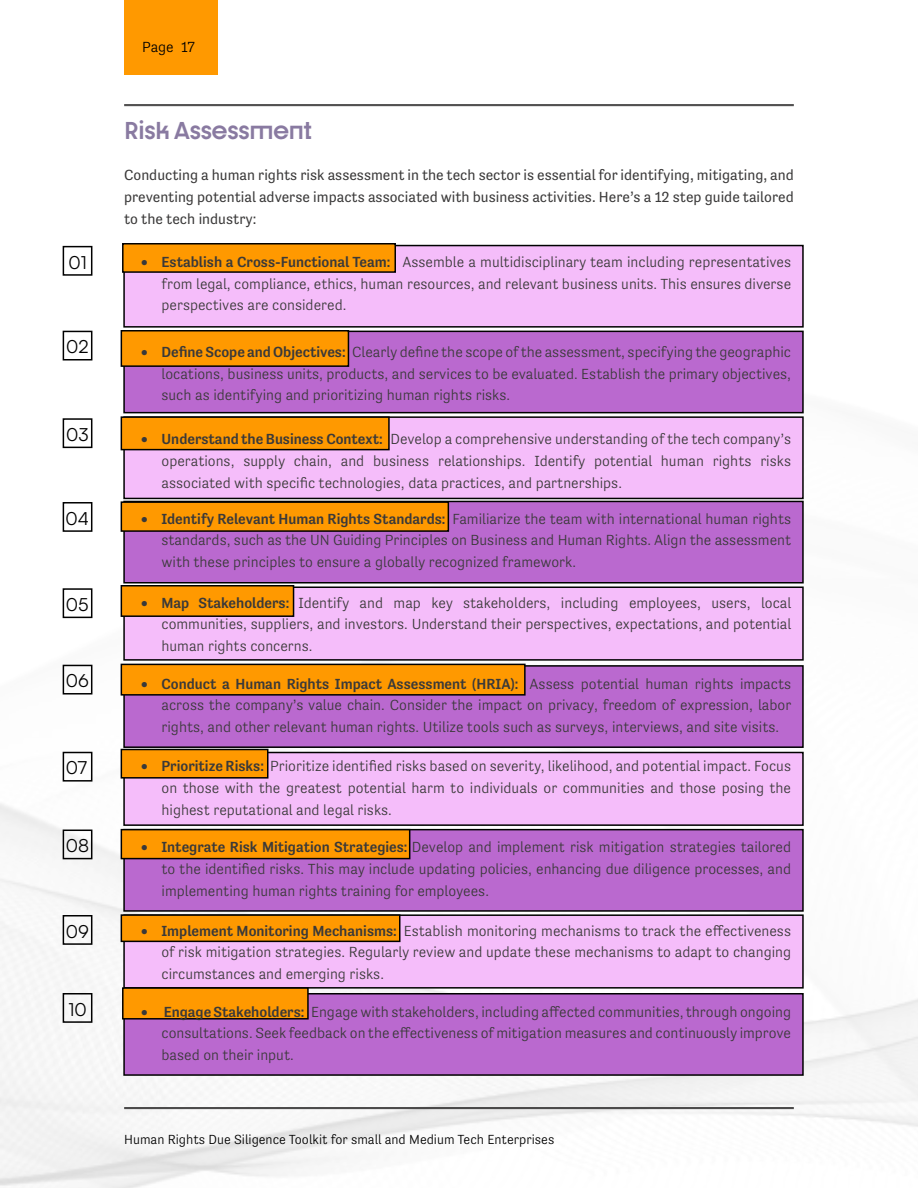
<style>
.page{position:relative;width:918px;height:1188px;background:#fff}
.page>*{position:absolute;margin:0;border:0;box-sizing:border-box;transform-origin:0 0}
.t1{font:700 24px "Dystopian";letter-spacing:-.01em;color:#897aa1}
.t2{font:18px "Satoshi";color:#000}
.t3{font:300 15px/21.8px "Tenso";color:#3a3939;text-align:justify}
.t4{font:15px/21.8px "Tenso";color:#3a3939;text-align:justify}
.t5{font:300 15px "Tenso";letter-spacing:-.005em;color:#000}
.t6{font:300 13.5px "Tenso";color:#000}
.s1{font-weight:500}
</style>
<div class="page">
<img style="left:0;top:413px;width:918px;height:775px">
<div style="left:124px;top:0;width:94px;height:75px;background:#f90"></div>
<hr style="left:124px;top:1107px;width:670px;height:1px;background:#3a3939">
<hr style="left:124px;top:1108px;width:670px;height:1px;background:#3a3939">
<hr style="left:124px;top:104px;width:670px;height:1px;background:#3a3939">
<hr style="left:124px;top:105px;width:670px;height:1px;background:#3a3939">
<div style="left:124px;top:246px;width:679px;height:81px;background:#f5bdfa"></div>
<div style="left:123px;top:245px;width:681px;height:83px;border:2px solid #000"></div>
<div style="left:124px;top:417px;width:679px;height:81px;background:#f5bdfa"></div>
<div style="left:123px;top:416px;width:681px;height:83px;border:2px solid #000"></div>
<div style="left:124px;top:587px;width:679px;height:73px;background:#f5bdfa"></div>
<div style="left:123px;top:586px;width:681px;height:75px;border:2px solid #000"></div>
<div style="left:124px;top:753px;width:679px;height:72px;background:#f5bdfa"></div>
<div style="left:123px;top:752px;width:681px;height:74px;border:2px solid #000"></div>
<div style="left:124px;top:915px;width:679px;height:73px;background:#f5bdfa"></div>
<div style="left:123px;top:914px;width:681px;height:75px;border:2px solid #000"></div>
<div style="left:124px;top:331px;width:679px;height:82px;background:#ba69cf"></div>
<div style="left:123px;top:331px;width:681px;height:82px;border:2px solid #000"></div>
<div style="left:124px;top:501px;width:679px;height:82px;background:#ba69cf"></div>
<div style="left:123px;top:501px;width:681px;height:83px;border:2px solid #000"></div>
<div style="left:124px;top:666px;width:679px;height:81px;background:#ba69cf"></div>
<div style="left:123px;top:665px;width:681px;height:83px;border:2px solid #000"></div>
<div style="left:124px;top:830px;width:679px;height:81px;background:#ba69cf"></div>
<div style="left:123px;top:829px;width:681px;height:83px;border:2px solid #000"></div>
<div style="left:124px;top:994px;width:679px;height:81px;background:#ba69cf"></div>
<div style="left:123px;top:993px;width:681px;height:83px;border:2px solid #000"></div>
<div style="left:123px;top:988px;width:185px;height:31px;background:#f90"></div>
<div style="left:122px;top:987px;width:187px;height:33px;border:2px solid #000"></div>
<div style="left:121px;top:915px;width:279px;height:26px;background:#f90"></div>
<div style="left:121px;top:914px;width:279px;height:28px;border:2px solid #000"></div>
<div style="left:121px;top:830px;width:289px;height:29px;background:#f90"></div>
<div style="left:121px;top:829px;width:289px;height:30px;border:2px solid #000"></div>
<div style="left:121px;top:750px;width:147px;height:28px;background:#f90"></div>
<div style="left:121px;top:749px;width:147px;height:30px;border:2px solid #000"></div>
<div style="left:121px;top:664px;width:404px;height:31px;background:#f90"></div>
<div style="left:121px;top:664px;width:405px;height:32px;border:2px solid #000"></div>
<div style="left:121px;top:586px;width:173px;height:30px;background:#f90"></div>
<div style="left:121px;top:585px;width:173px;height:32px;border:2px solid #000"></div>
<div style="left:121px;top:502px;width:327px;height:29px;background:#f90"></div>
<div style="left:121px;top:501px;width:328px;height:31px;border:2px solid #000"></div>
<div style="left:121px;top:417px;width:268px;height:33px;background:#f90"></div>
<div style="left:121px;top:416px;width:269px;height:34px;border:2px solid #000"></div>
<div style="left:121px;top:331px;width:227px;height:35px;background:#f90"></div>
<div style="left:121px;top:330px;width:228px;height:37px;border:2px solid #000"></div>
<div style="left:123px;top:244px;width:272px;height:28px;background:#f90"></div>
<div style="left:122px;top:243px;width:274px;height:30px;border:2px solid #000"></div>
<div style="left:63px;top:246px;width:29px;height:30px;border:2px solid #000"></div>
<div style="left:63px;top:331px;width:29px;height:30px;border:2px solid #000"></div>
<div style="left:63px;top:418px;width:29px;height:30px;border:2px solid #000"></div>
<div style="left:63px;top:502px;width:29px;height:30px;border:2px solid #000"></div>
<div style="left:63px;top:588px;width:29px;height:30px;border:2px solid #000"></div>
<div style="left:63px;top:665px;width:29px;height:30px;border:2px solid #000"></div>
<div style="left:63px;top:752px;width:29px;height:30px;border:2px solid #000"></div>
<div style="left:63px;top:830px;width:29px;height:29px;border:2px solid #000"></div>
<div style="left:63px;top:915px;width:29px;height:30px;border:2px solid #000"></div>
<div style="left:63px;top:993px;width:29px;height:30px;border:2px solid #000"></div>
<p class="t2" style="left:68px;top:250px;width:20px">01</p>
<p class="t2" style="left:66px;top:335px;width:24px">02</p>
<p class="t2" style="left:66px;top:422px;width:24px">03</p>
<p class="t2" style="left:65px;top:506px;width:25px">04</p>
<p class="t2" style="left:66px;top:592px;width:24px">05</p>
<p class="t2" style="left:66px;top:669px;width:25px">06</p>
<p class="t2" style="left:66px;top:756px;width:23px">07</p>
<p class="t2" style="left:66px;top:834px;width:25px">08</p>
<p class="t2" style="left:66px;top:919px;width:25px">09</p>
<p class="t2" style="left:68px;top:997px;width:20px">10</p>
<p class="t5" style="left:142px;top:38px;width:54px">Page 17</p>
<h1 class="t1" style="left:124px;top:115px;width:189px">Risk Assessment</h1>
<p class="t4" style="left:124px;top:164px;width:671px">Conducting a human rights risk assessment in the tech sector is essential for identifying, mitigating, and preventing potential adverse impacts associated with business activities. Here’s a 12 step guide tailored to the tech industry:</p>
<p class="t3" style="left:162px;top:251px;width:631px;text-indent:-21px"><span class="s1">• Establish a Cross-Functional Team:</span> Assemble a multidisciplinary team including representatives from legal, compliance, ethics, human resources, and relevant business units. This ensures diverse perspectives are considered.</p>
<p class="t3" style="left:162px;top:341px;width:631px;text-indent:-21px"><span class="s1">• Define Scope and Objectives:</span> Clearly define the scope of the assessment, specifying the geographic locations, business units, products, and services to be evaluated. Establish the primary objectives, such as identifying and prioritizing human rights risks.</p>
<p class="t3" style="left:162px;top:428px;width:631px;text-indent:-21px"><span class="s1">• Understand the Business Context:</span> Develop a comprehensive understanding of the tech company’s operations, supply chain, and business relationships. Identify potential human rights risks associated with specific technologies, data practices, and partnerships.</p>
<p class="t3" style="left:162px;top:508px;width:631px;text-indent:-21px"><span class="s1">• Identify Relevant Human Rights Standards:</span> Familiarize the team with international human rights standards, such as the UN Guiding Principles on Business and Human Rights. Align the assessment with these principles to ensure a globally recognized framework.</p>
<p class="t3" style="left:162px;top:592px;width:631px;text-indent:-21px"><span class="s1">• Map Stakeholders:</span> Identify and map key stakeholders, including employees, users, local communities, suppliers, and investors. Understand their perspectives, expectations, and potential human rights concerns.</p>
<p class="t3" style="left:162px;top:673px;width:631px;text-indent:-21px"><span class="s1">• Conduct a Human Rights Impact Assessment (HRIA):</span> Assess potential human rights impacts across the company’s value chain. Consider the impact on privacy, freedom of expression, labor rights, and other relevant human rights. Utilize tools such as surveys, interviews, and site visits.</p>
<p class="t3" style="left:162px;top:755px;width:631px;text-indent:-21px"><span class="s1">• Prioritize Risks:</span> Prioritize identified risks based on severity, likelihood, and potential impact. Focus on those with the greatest potential harm to individuals or communities and those posing the highest reputational and legal risks.</p>
<p class="t3" style="left:162px;top:836px;width:631px;text-indent:-21px"><span class="s1">• Integrate Risk Mitigation Strategies:</span> Develop and implement risk mitigation strategies tailored to the identified risks. This may include updating policies, enhancing due diligence processes, and implementing human rights training for employees.</p>
<p class="t3" style="left:162px;top:919px;width:631px;text-indent:-21px"><span class="s1">• Implement Monitoring Mechanisms:</span> Establish monitoring mechanisms to track the effectiveness of risk mitigation strategies. Regularly review and update these mechanisms to adapt to changing circumstances and emerging risks.</p>
<p class="t3" style="left:162px;top:1000px;width:631px;text-indent:-21px"><span class="s1">• Engage Stakeholders:</span> Engage with stakeholders, including affected communities, through ongoing consultations. Seek feedback on the effectiveness of mitigation measures and continuously improve based on their input.</p>
<p class="t6" style="left:124px;top:1132px;width:432px">Human Rights Due Siligence Toolkit for small and Medium Tech Enterprises</p>
</div>
